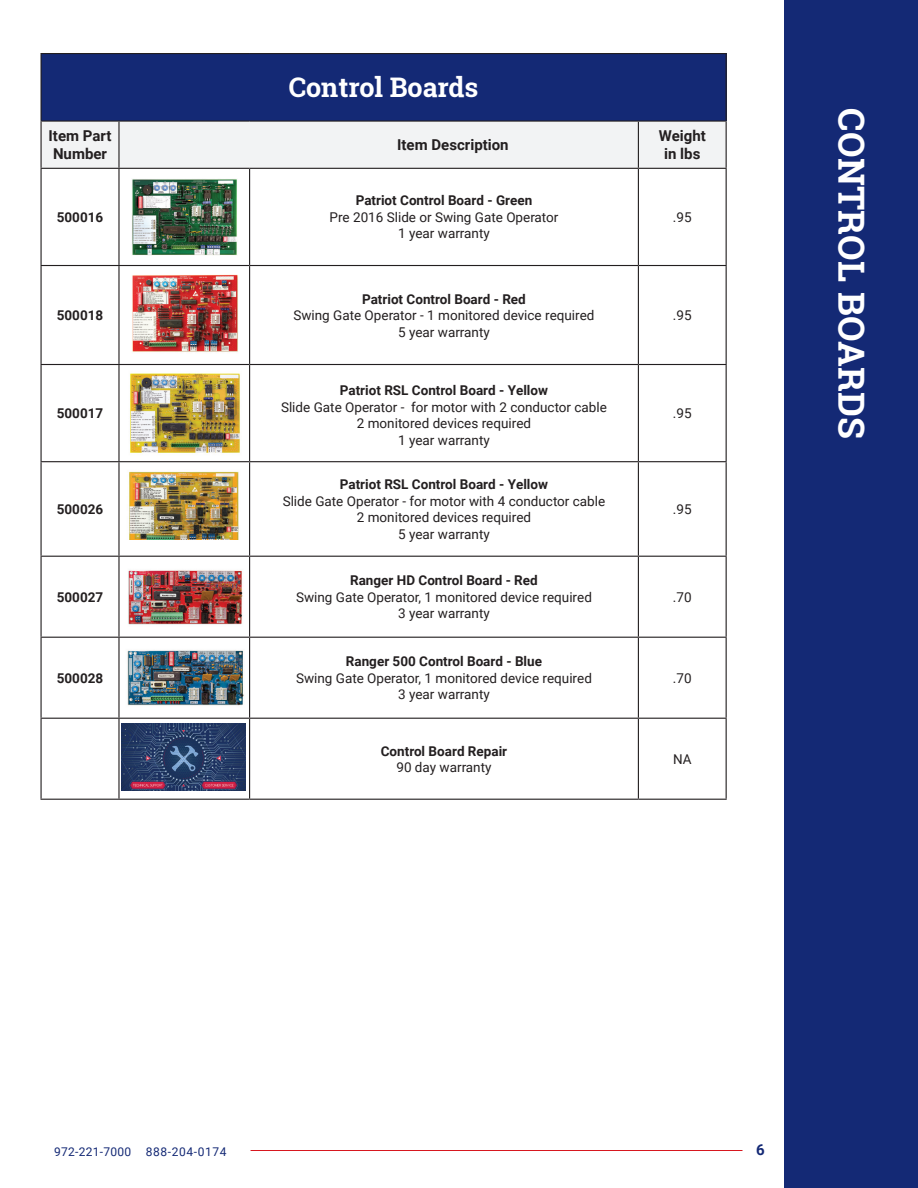
<style>
.page{position:relative;width:918px;height:1188px;background:#fff}
.page>*{position:absolute;margin:0;border:0;box-sizing:border-box;transform-origin:0 0}
.t1{font:700 36px "Roboto Slab";letter-spacing:.01em;color:#fff}
.t2{font:700 27px "Roboto Slab";color:#fff}
.t3{font:700 15px/18px "Roboto";color:#231f20}
.t4{font:700 15px "Roboto";color:#142975}
.t5{font:13.5px/16.5px "Roboto";color:#231f20;text-align:center}
.t6{font:700 13.5px "Roboto";color:#231f20}
.t7{font:12px "Roboto";letter-spacing:.035em;color:#142975}
</style>
<div class="page">
<div style="left:784px;top:0;width:134px;height:1188px;background:#142975"></div>
<hr style="left:251px;top:1150px;width:491px;height:1px;background:#d7171f">
<div style="left:41px;top:54px;width:685px;height:67px;background:#142975"></div>
<div style="left:42px;top:122px;width:684px;height:46px;background:#f2f3f4"></div>
<svg style="left:120px;top:169px;width:606px;height:387px"></svg>
<hr style="left:40px;top:53px;width:79px;height:1px;background:#231f20">
<hr style="left:40px;top:54px;width:2px;height:66px;background:#231f20">
<hr style="left:119px;top:53px;width:131px;height:1px;background:#231f20">
<hr style="left:250px;top:53px;width:388px;height:1px;background:#231f20">
<hr style="left:638px;top:53px;width:89px;height:1px;background:#231f20">
<hr style="left:726px;top:54px;width:1px;height:66px;background:#231f20">
<hr style="left:40px;top:120px;width:79px;height:2px;background:#231f20">
<hr style="left:40px;top:122px;width:2px;height:46px;background:#231f20">
<hr style="left:119px;top:120px;width:131px;height:2px;background:#231f20">
<hr style="left:118px;top:122px;width:2px;height:46px;background:#231f20">
<hr style="left:250px;top:120px;width:388px;height:2px;background:#231f20">
<hr style="left:638px;top:120px;width:89px;height:2px;background:#231f20">
<hr style="left:638px;top:122px;width:1px;height:46px;background:#231f20">
<hr style="left:726px;top:122px;width:1px;height:46px;background:#231f20">
<hr style="left:40px;top:168px;width:79px;height:1px;background:#231f20">
<hr style="left:40px;top:169px;width:2px;height:96px;background:#231f20">
<hr style="left:119px;top:168px;width:131px;height:1px;background:#231f20">
<hr style="left:118px;top:169px;width:2px;height:96px;background:#231f20">
<hr style="left:250px;top:168px;width:388px;height:1px;background:#231f20">
<hr style="left:249px;top:169px;width:1px;height:96px;background:#231f20">
<hr style="left:638px;top:168px;width:89px;height:1px;background:#231f20">
<hr style="left:638px;top:169px;width:1px;height:96px;background:#231f20">
<hr style="left:726px;top:169px;width:1px;height:96px;background:#231f20">
<hr style="left:40px;top:265px;width:79px;height:1px;background:#231f20">
<hr style="left:40px;top:266px;width:2px;height:98px;background:#231f20">
<hr style="left:119px;top:265px;width:131px;height:1px;background:#231f20">
<hr style="left:118px;top:266px;width:2px;height:98px;background:#231f20">
<hr style="left:250px;top:265px;width:388px;height:1px;background:#231f20">
<hr style="left:249px;top:266px;width:1px;height:98px;background:#231f20">
<hr style="left:638px;top:265px;width:89px;height:1px;background:#231f20">
<hr style="left:638px;top:266px;width:1px;height:98px;background:#231f20">
<hr style="left:726px;top:266px;width:1px;height:98px;background:#231f20">
<hr style="left:40px;top:364px;width:79px;height:1px;background:#231f20">
<hr style="left:40px;top:365px;width:2px;height:96px;background:#231f20">
<hr style="left:119px;top:364px;width:131px;height:1px;background:#231f20">
<hr style="left:118px;top:365px;width:2px;height:96px;background:#231f20">
<hr style="left:250px;top:364px;width:388px;height:1px;background:#231f20">
<hr style="left:249px;top:365px;width:1px;height:96px;background:#231f20">
<hr style="left:638px;top:364px;width:89px;height:1px;background:#231f20">
<hr style="left:638px;top:365px;width:1px;height:96px;background:#231f20">
<hr style="left:726px;top:365px;width:1px;height:96px;background:#231f20">
<hr style="left:40px;top:461px;width:79px;height:1px;background:#231f20">
<hr style="left:40px;top:462px;width:2px;height:94px;background:#231f20">
<hr style="left:119px;top:461px;width:131px;height:1px;background:#231f20">
<hr style="left:118px;top:462px;width:2px;height:94px;background:#231f20">
<hr style="left:250px;top:461px;width:388px;height:1px;background:#231f20">
<hr style="left:249px;top:462px;width:1px;height:94px;background:#231f20">
<hr style="left:638px;top:461px;width:89px;height:1px;background:#231f20">
<hr style="left:638px;top:462px;width:1px;height:94px;background:#231f20">
<hr style="left:726px;top:462px;width:1px;height:94px;background:#231f20">
<hr style="left:40px;top:556px;width:79px;height:1px;background:#231f20">
<hr style="left:40px;top:557px;width:2px;height:80px;background:#231f20">
<hr style="left:119px;top:556px;width:131px;height:1px;background:#231f20">
<hr style="left:118px;top:557px;width:2px;height:80px;background:#231f20">
<hr style="left:250px;top:556px;width:388px;height:1px;background:#231f20">
<hr style="left:249px;top:557px;width:1px;height:80px;background:#231f20">
<hr style="left:638px;top:556px;width:89px;height:1px;background:#231f20">
<hr style="left:638px;top:557px;width:1px;height:80px;background:#231f20">
<hr style="left:726px;top:557px;width:1px;height:80px;background:#231f20">
<hr style="left:40px;top:637px;width:79px;height:1px;background:#231f20">
<hr style="left:40px;top:638px;width:2px;height:80px;background:#231f20">
<hr style="left:119px;top:637px;width:131px;height:1px;background:#231f20">
<hr style="left:118px;top:638px;width:2px;height:80px;background:#231f20">
<hr style="left:250px;top:637px;width:388px;height:1px;background:#231f20">
<hr style="left:249px;top:638px;width:1px;height:80px;background:#231f20">
<hr style="left:638px;top:637px;width:89px;height:1px;background:#231f20">
<hr style="left:638px;top:638px;width:1px;height:80px;background:#231f20">
<hr style="left:726px;top:638px;width:1px;height:80px;background:#231f20">
<hr style="left:40px;top:718px;width:79px;height:1px;background:#231f20">
<hr style="left:40px;top:719px;width:2px;height:80px;background:#231f20">
<hr style="left:119px;top:718px;width:131px;height:1px;background:#231f20">
<hr style="left:118px;top:719px;width:2px;height:80px;background:#231f20">
<hr style="left:250px;top:718px;width:388px;height:1px;background:#231f20">
<hr style="left:249px;top:719px;width:1px;height:80px;background:#231f20">
<hr style="left:638px;top:718px;width:89px;height:1px;background:#231f20">
<hr style="left:638px;top:719px;width:1px;height:80px;background:#231f20">
<hr style="left:726px;top:719px;width:1px;height:80px;background:#231f20">
<hr style="left:40px;top:799px;width:79px;height:1px;background:#231f20">
<hr style="left:119px;top:799px;width:131px;height:1px;background:#231f20">
<hr style="left:250px;top:799px;width:388px;height:1px;background:#231f20">
<hr style="left:638px;top:799px;width:89px;height:1px;background:#231f20">
<img style="left:131px;top:179px;width:106px;height:76px">
<img style="left:126px;top:269px;width:116px;height:85px">
<img style="left:122px;top:367px;width:125px;height:92px">
<img style="left:126px;top:468px;width:116px;height:72px">
<img style="left:128px;top:570px;width:115px;height:55px">
<img style="left:127px;top:650px;width:117px;height:56px">
<img style="left:122px;top:724px;width:124px;height:66px">
<h2 class="t2" style="left:289px;top:69px;width:191px">Control Boards</h2>
<p class="t3" style="left:49px;top:126px;width:64px">Item Part<br>Number</p>
<p class="t3" style="left:397px;top:135px;width:113px">Item Description</p>
<p class="t3" style="left:659px;top:126px;width:49px;text-align:center">Weight in lbs</p>
<p class="t6" style="left:57px;top:208px;width:48px">500016</p>
<p class="t6" style="left:57px;top:306px;width:48px">500018</p>
<p class="t6" style="left:57px;top:404px;width:48px">500017</p>
<p class="t6" style="left:57px;top:500px;width:48px">500026</p>
<p class="t6" style="left:57px;top:588px;width:48px">500027</p>
<p class="t6" style="left:57px;top:669px;width:48px">500028</p>
<p class="t6" style="left:356px;top:191px;width:178px">Patriot Control Board - Green</p>
<p class="t5" style="left:330px;top:208px;width:230px">Pre 2016 Slide or Swing Gate Operator<br>1 year warranty</p>
<p class="t5" style="left:673px;top:208px;width:20px">.95</p>
<p class="t6" style="left:362px;top:289px;width:165px">Patriot Control Board - Red</p>
<p class="t5" style="left:293px;top:307px;width:303px">Swing Gate Operator - 1 monitored device required<br>5 year warranty</p>
<p class="t5" style="left:673px;top:307px;width:20px">.95</p>
<p class="t6" style="left:340px;top:381px;width:210px">Patriot RSL Control Board - Yellow</p>
<p class="t5" style="left:281px;top:398px;width:327px">Slide Gate Operator - for motor with 2 conductor cable<br>2 monitored devices required<br>1 year warranty</p>
<p class="t5" style="left:673px;top:405px;width:20px">.95</p>
<p class="t6" style="left:340px;top:475px;width:210px">Patriot RSL Control Board - Yellow</p>
<p class="t5" style="left:283px;top:492px;width:324px">Slide Gate Operator - for motor with 4 conductor cable<br>2 monitored devices required<br>5 year warranty</p>
<p class="t5" style="left:673px;top:500px;width:20px">.95</p>
<p class="t6" style="left:350px;top:571px;width:189px">Ranger HD Control Board - Red</p>
<p class="t5" style="left:296px;top:588px;width:297px">Swing Gate Operator, 1 monitored device required<br>3 year warranty</p>
<p class="t5" style="left:673px;top:588px;width:20px">.70</p>
<p class="t6" style="left:346px;top:652px;width:198px">Ranger 500 Control Board - Blue</p>
<p class="t5" style="left:296px;top:669px;width:297px">Swing Gate Operator, 1 monitored device required<br>3 year warranty</p>
<p class="t5" style="left:673px;top:669px;width:20px">.70</p>
<p class="t6" style="left:381px;top:741px;width:128px">Control Board Repair</p>
<p class="t5" style="left:396px;top:758px;width:97px">90 day warranty</p>
<p class="t5" style="left:673px;top:750px;width:20px">NA</p>
<h1 class="t1" style="left:876px;top:108px;width:332px;rotate:90deg">CONTROL BOARDS</h1>
<p class="t7" style="left:54px;top:1143px;width:174px">972-221-7000 888-204-0174</p>
<p class="t4" style="left:756px;top:1139px;width:10px">6</p>
</div>
